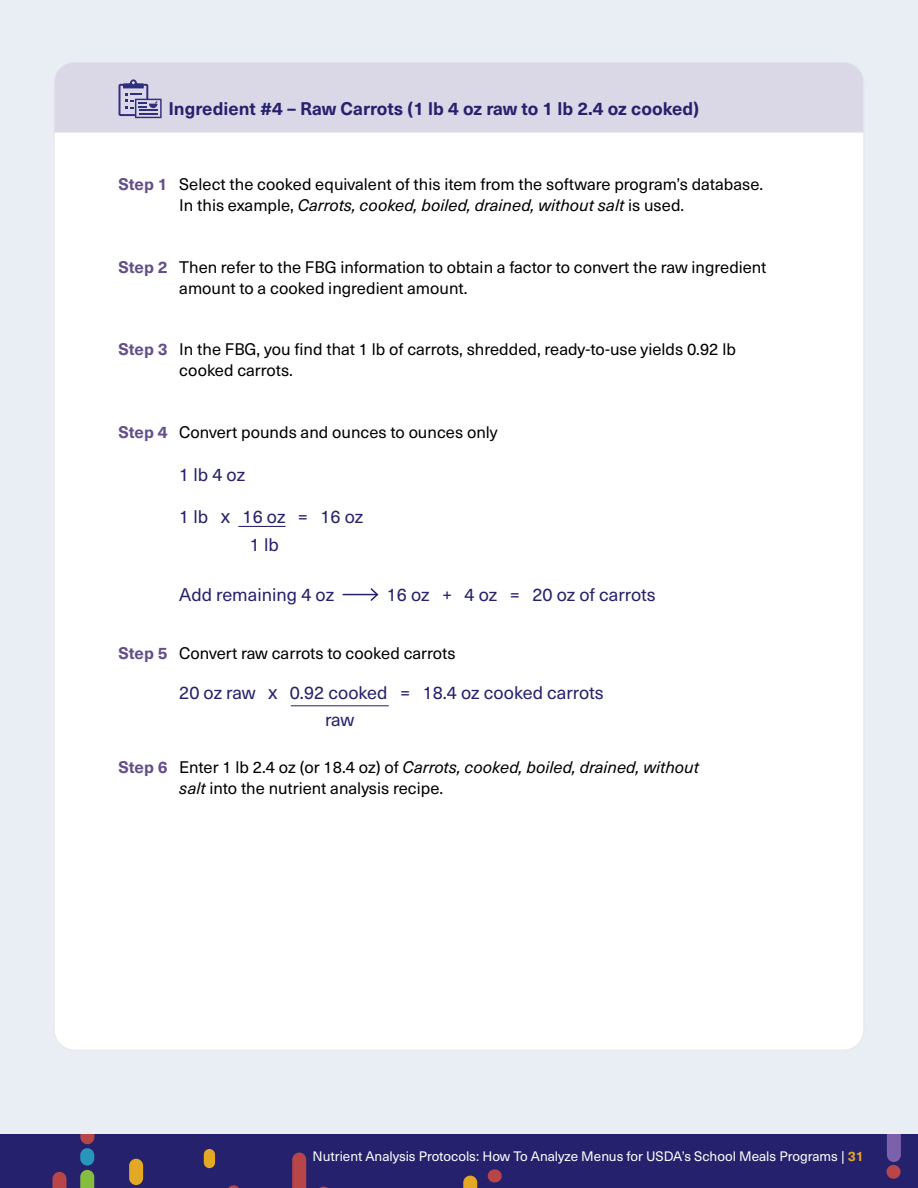
<style>
.page{position:relative;width:918px;height:1188px;background:#fff}
.page>*{position:absolute;margin:0;border:0;box-sizing:border-box;transform-origin:0 0}
.t1{font:18px/27.8px "Neue Haas Unica Pro";color:#25216d}
.t2{font:700 18px "Neue Haas Unica Pro";color:#25216d}
.t3{font:16.5px/21px "Neue Haas Unica Pro";color:#000}
.t4{font:700 16.5px "Neue Haas Unica Pro";color:#624e8b}
.t5{font:13.5px "Neue Haas Unica Pro";color:#fff}
.s1{font-style:italic}
.s2{font-weight:700;color:#e5a924}
</style>
<div class="page">
<div style="left:0;top:0;width:918px;height:1134px;background:#e8eef3"></div>
<div style="left:54px;top:69px;width:810px;height:981px;background:#fff;border-radius:20px"></div>
<div style="left:54px;top:62px;width:810px;height:71px;background:#dad7e7"></div>
<svg style="left:119px;top:79px;width:43px;height:39px;background:#a09ec4"></svg>
<hr style="left:343px;top:594px;width:34px;height:1px;background:#25216d">
<svg style="left:369px;top:588px;width:10px;height:13px"></svg>
<hr style="left:291px;top:705px;width:98px;height:1px;background:#25216d">
<div style="left:0;top:1134px;width:918px;height:54px;background:#25216d"></div>
<div style="left:204px;top:1149px;width:11px;height:19px;background:#e4a924;border-radius:6px"></div>
<div style="left:129px;top:1159px;width:14px;height:26px;background:#e4a924;border-radius:7px"></div>
<svg style="left:80px;top:1134px;width:14px;height:10px"></svg>
<div style="left:887px;top:1165px;width:14px;height:14px;background:#b84648;border-radius:7px"></div>
<svg style="left:80px;top:1170px;width:14px;height:18px"></svg>
<div style="left:80px;top:1148px;width:14px;height:18px;background:#2995ba;border-radius:7px"></div>
<svg style="left:887px;top:1134px;width:14px;height:28px"></svg>
<svg style="left:228px;top:1185px;width:11px;height:3px"></svg>
<svg style="left:53px;top:1172px;width:13px;height:16px"></svg>
<svg style="left:463px;top:1176px;width:14px;height:12px"></svg>
<div style="left:488px;top:1169px;width:14px;height:13px;background:#b84648;border-radius:6px"></div>
<svg style="left:292px;top:1153px;width:14px;height:35px"></svg>
<hr style="left:238px;top:526px;width:47px;height:1px;background:#25216d">
<h5 class="t2" style="left:168px;top:98px;width:532px">Ingredient #4 – Raw Carrots (1 lb 4 oz raw to 1 lb 2.4 oz cooked)</h5>
<h6 class="t4" style="left:119px;top:174px;width:51px">Step 1</h6>
<p class="t3" style="left:179px;top:174px;width:585px">Select the cooked equivalent of this item from the software program’s database.<br>In this example, <span class="s1">Carrots, cooked, boiled, drained, without salt</span> is used.</p>
<h6 class="t4" style="left:119px;top:257px;width:51px">Step 2</h6>
<p class="t3" style="left:179px;top:257px;width:589px">Then refer to the FBG information to obtain a factor to convert the raw ingredient amount to a cooked ingredient amount.</p>
<h6 class="t4" style="left:119px;top:339px;width:51px">Step 3</h6>
<p class="t3" style="left:179px;top:339px;width:558px">In the FBG, you find that 1 lb of carrots, shredded, ready-to-use yields 0.92 lb cooked carrots.</p>
<h6 class="t4" style="left:119px;top:422px;width:51px">Step 4</h6>
<p class="t3" style="left:179px;top:422px;width:320px">Convert pounds and ounces to ounces only</p>
<p class="t1" style="left:179px;top:461px;width:67px">1 lb 4 oz</p>
<p class="t1" style="left:250px;top:503px;width:115px;text-indent:-71px">1 lb X 16 oz = 16 oz<br>1 lb</p>
<p class="t1" style="left:179px;top:581px;width:156px">Add remaining 4 oz</p>
<p class="t1" style="left:387px;top:581px;width:271px">16 oz + 4 oz = 20 oz of carrots</p>
<h6 class="t4" style="left:119px;top:643px;width:51px">Step 5</h6>
<p class="t3" style="left:179px;top:643px;width:278px">Convert raw carrots to cooked carrots</p>
<p class="t1" style="left:325px;top:680px;width:280px;line-height:26.5px;text-indent:-146px">20 oz raw X 0.92 cooked = 18.4 oz cooked carrots raw</p>
<h6 class="t4" style="left:119px;top:757px;width:51px">Step 6</h6>
<p class="t3" style="left:179px;top:757px;width:521px">Enter 1 lb 2.4 oz (or 18.4 oz) of <span class="s1">Carrots, cooked, boiled, drained, without salt</span> into the nutrient analysis recipe.</p>
<p class="t5" style="left:313px;top:1148px;width:553px">Nutrient Analysis Protocols: How To Analyze Menus for USDA’s School Meals Programs | <span class="s2">31</span></p>
</div>
